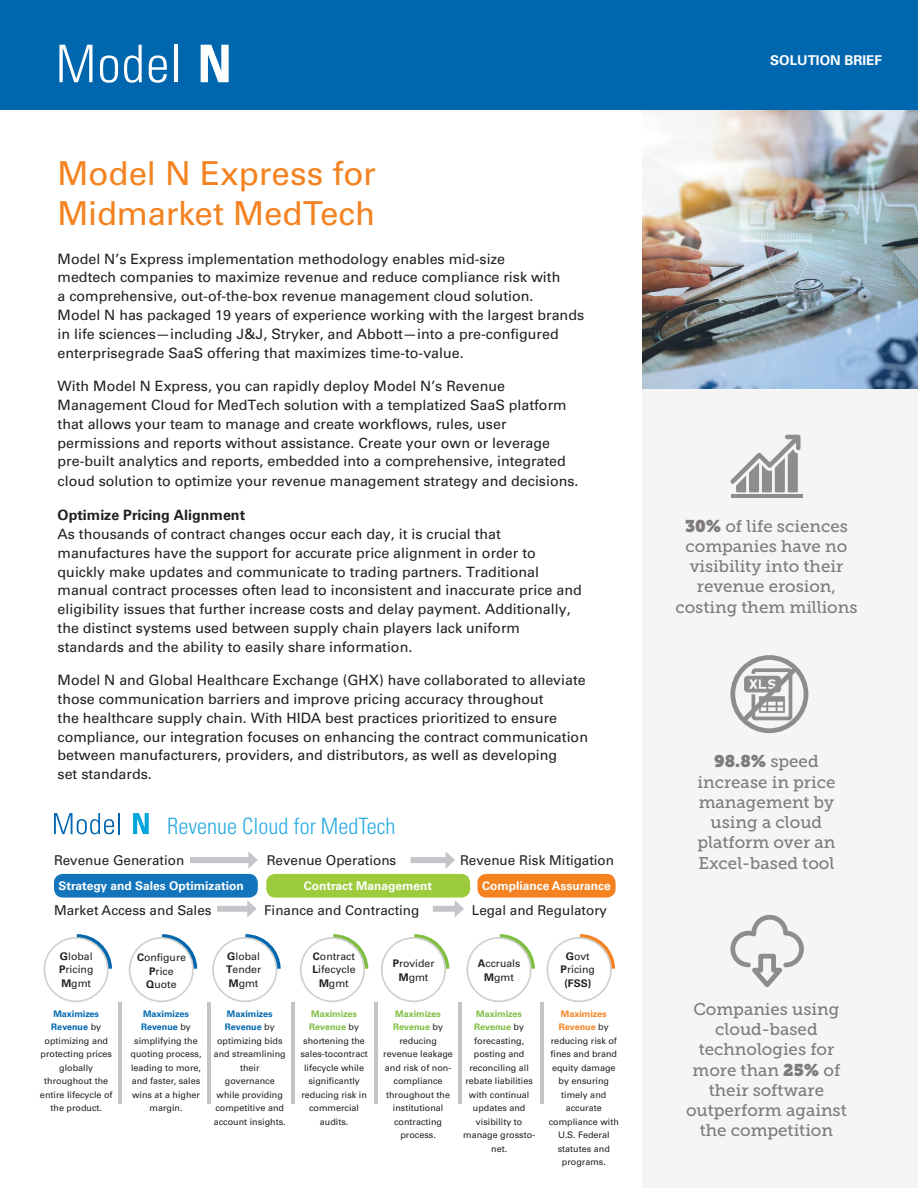
<style>
.page{position:relative;width:918px;height:1188px;background:#fff}
.page>*{position:absolute;margin:0;border:0;box-sizing:border-box;transform-origin:0 0}
.t1{font:33px/40.5px "Univers LT Std";color:#f48220}
.t2{font:300 condensed 22.5px "Univers LT Std";color:#2aabe1}
.t3{font:16.8px/20.2px "Museo Slab 500";color:#7f7b7b;text-align:center}
.t4{font:16.8px "Museo Slab";color:#7f7b7b}
.t5{font:14.25px/18.8px "Univers LT Std";color:#231f20}
.t6{font:700 14.25px "Univers LT Std";color:#231f20}
.t7{font:13.5px "Univers LT Std";color:#231f20}
.t8{font:700 13.5px "Univers LT Std";color:#fff}
.t9{font:700 12px "Univers LT Std";color:#fff}
.t10{font:10.5px/13.5px "Univers LT Std";color:#231f20;text-align:center}
.t11{font:9px/13.5px "Univers LT Std";color:#231f20;text-align:center}
.s1{font-weight:700}
.s2{font-weight:700;color:#0067af}
.s3{font-weight:700;color:#7fbe41}
.s4{font-weight:700;color:#f48220}
.s5{font-family:"Museo Slab"}
.s6{font-family:"Museo Slab 500"}
</style>
<div class="page">
<div style="left:643px;top:118px;width:275px;height:1070px;background:#f5f5f6"></div>
<img style="left:643px;top:110px;width:275px;height:279px">
<svg style="left:54px;top:813px;width:66px;height:21px"></svg>
<svg style="left:133px;top:813px;width:16px;height:21px"></svg>
<svg style="left:580px;top:934px;width:35px;height:35px"></svg>
<div style="left:547px;top:938px;width:64px;height:63px;background:#fff;border-radius:50%"></div>
<div style="left:547px;top:937px;width:65px;height:65px;border:2px solid #cfd1ce;border-radius:50%"></div>
<svg style="left:500px;top:934px;width:35px;height:35px"></svg>
<div style="left:467px;top:938px;width:64px;height:63px;background:#fff;border-radius:50%"></div>
<div style="left:466px;top:937px;width:66px;height:65px;border:2px solid #cfd1ce;border-radius:50%"></div>
<svg style="left:414px;top:934px;width:35px;height:35px"></svg>
<div style="left:382px;top:938px;width:63px;height:63px;background:#fff;border-radius:50%"></div>
<div style="left:381px;top:937px;width:65px;height:65px;border:2px solid #cfd1ce;border-radius:50%"></div>
<svg style="left:333px;top:934px;width:35px;height:35px"></svg>
<div style="left:301px;top:938px;width:63px;height:63px;background:#fff;border-radius:50%"></div>
<div style="left:300px;top:937px;width:65px;height:65px;border:2px solid #cfd1ce;border-radius:50%"></div>
<svg style="left:246px;top:934px;width:35px;height:35px"></svg>
<div style="left:213px;top:938px;width:64px;height:63px;background:#fff;border-radius:50%"></div>
<div style="left:212px;top:937px;width:65px;height:65px;border:2px solid #cfd1ce;border-radius:50%"></div>
<svg style="left:162px;top:934px;width:35px;height:35px"></svg>
<div style="left:130px;top:938px;width:63px;height:63px;background:#fff;border-radius:50%"></div>
<div style="left:129px;top:937px;width:65px;height:65px;border:2px solid #cfd1ce;border-radius:50%"></div>
<svg style="left:77px;top:934px;width:35px;height:35px"></svg>
<div style="left:44px;top:938px;width:64px;height:63px;background:#fff;border-radius:50%"></div>
<div style="left:43px;top:937px;width:66px;height:65px;border:2px solid #cfd1ce;border-radius:50%"></div>
<svg style="left:458px;top:1002px;width:4px;height:101px"></svg>
<svg style="left:541px;top:1002px;width:3px;height:101px"></svg>
<svg style="left:374px;top:1002px;width:4px;height:101px"></svg>
<svg style="left:291px;top:1002px;width:3px;height:101px"></svg>
<svg style="left:208px;top:1002px;width:3px;height:101px"></svg>
<svg style="left:118px;top:1002px;width:3px;height:101px"></svg>
<div style="left:54px;top:874px;width:204px;height:24px;background:#1275bc;border-radius:9px"></div>
<div style="left:266px;top:874px;width:204px;height:24px;background:#9ccb3b;border-radius:9px"></div>
<div style="left:477px;top:874px;width:139px;height:24px;background:#f48220;border-radius:9px"></div>
<div style="left:190px;top:857px;width:61px;height:6px;background:#c3c5c8"></div>
<svg style="left:248px;top:851px;width:10px;height:18px"></svg>
<div style="left:411px;top:857px;width:37px;height:6px;background:#c3c5c8"></div>
<svg style="left:446px;top:852px;width:9px;height:17px"></svg>
<div style="left:433px;top:906px;width:24px;height:6px;background:#c3c5c8"></div>
<svg style="left:455px;top:900px;width:9px;height:17px"></svg>
<div style="left:217px;top:906px;width:33px;height:6px;background:#c3c5c8"></div>
<svg style="left:247px;top:900px;width:10px;height:17px"></svg>
<svg style="left:730px;top:914px;width:74px;height:73px"></svg>
<hr style="left:731px;top:494px;width:72px;height:4px;background:#8d8d8d">
<svg style="left:730px;top:435px;width:71px;height:57px"></svg>
<div style="left:730px;top:655px;width:78px;height:78px;border:5px solid #616161;border-radius:50%"></div>
<svg style="left:736px;top:661px;width:67px;height:67px"></svg>
<div style="left:0;top:0;width:918px;height:110px;background:#0067af"></div>
<svg style="left:59px;top:45px;width:33px;height:37px"></svg>
<svg style="left:100px;top:55px;width:18px;height:28px"></svg>
<svg style="left:124px;top:45px;width:18px;height:38px"></svg>
<svg style="left:149px;top:55px;width:18px;height:28px"></svg>
<hr style="left:175px;top:45px;width:3px;height:37px;background:#fff">
<svg style="left:201px;top:45px;width:28px;height:37px"></svg>
<h1 class="t1" style="left:58px;top:153px;width:320px">Model N Express for<br>Midmarket MedTech</h1>
<p class="t5" style="left:58px;top:249px;width:528px">Model N’s Express implementation methodology enables mid-size<br>medtech companies to maximize revenue and reduce compliance risk with<br>a comprehensive, out-of-the-box revenue management cloud solution.<br>Model N has packaged 19 years of experience working with the largest brands in life sciences—including J&amp;J, Stryker, and Abbott—into a pre-configured enterprisegrade SaaS offering that maximizes time-to-value.</p>
<p class="t5" style="left:58px;top:377px;width:522px">With Model N Express, you can rapidly deploy Model N’s Revenue Management Cloud for MedTech solution with a templatized SaaS platform that allows your team to manage and create workflows, rules, user permissions and reports without assistance. Create your own or leverage pre-built analytics and reports, embedded into a comprehensive, integrated cloud solution to optimize your revenue management strategy and decisions.</p>
<p class="t6" style="left:58px;top:507px;width:189px">Optimize Pricing Alignment</p>
<p class="t5" style="left:58px;top:525px;width:526px">As thousands of contract changes occur each day, it is crucial that manufactures have the support for accurate price alignment in order to quickly make updates and communicate to trading partners. Traditional manual contract processes often lead to inconsistent and inaccurate price and eligibility issues that further increase costs and delay payment. Additionally, the distinct systems used between supply chain players lack uniform standards and the ability to easily share information.</p>
<p class="t5" style="left:58px;top:671px;width:532px">Model N and Global Healthcare Exchange (GHX) have collaborated to alleviate those communication barriers and improve pricing accuracy throughout<br>the healthcare supply chain. With HIDA best practices prioritized to ensure compliance, our integration focuses on enhancing the contract communication between manufacturers, providers, and distributors, as well as developing<br>set standards.</p>
<h2 class="t2" style="left:167px;top:813px;width:230px">Revenue Cloud for MedTech</h2>
<p class="t7" style="left:54px;top:852px;width:132px">Revenue Generation</p>
<p class="t7" style="left:267px;top:852px;width:131px">Revenue Operations</p>
<p class="t7" style="left:460px;top:852px;width:155px">Revenue Risk Mitigation</p>
<p class="t9" style="left:58px;top:879px;width:187px">Strategy and Sales Optimization</p>
<p class="t9" style="left:304px;top:879px;width:130px">Contract Management</p>
<p class="t9" style="left:482px;top:879px;width:130px">Compliance Assurance</p>
<p class="t7" style="left:54px;top:903px;width:159px">Market Access and Sales</p>
<p class="t7" style="left:264px;top:903px;width:157px">Finance and Contracting</p>
<p class="t7" style="left:472px;top:903px;width:137px">Legal and Regulatory</p>
<p class="t10" style="left:59px;top:949px;width:36px;text-align:justify"><span class="s1">G</span>lobal <span class="s1">P</span>ricing <span class="s1">M</span>gmt</p>
<p class="t11" style="left:40px;top:1007px;width:74px"><span class="s2">Maximizes<br>Revenue</span> by optimizing and protecting prices globally throughout the entire lifecycle of the product.</p>
<p class="t11" style="left:131px;top:1007px;width:73px"><span class="s2">Maximizes<br>Revenue</span> by simplifying the quoting process, leading to more, and faster, sales wins at a higher margin.</p>
<p class="t11" style="left:214px;top:1007px;width:74px"><span class="s2">Maximizes<br>Revenue</span> by optimizing bids and streamlining their<br>governance while providing competitive and account insights.</p>
<p class="t11" style="left:300px;top:1007px;width:69px"><span class="s3">Maximizes<br>Revenue</span> by shortening the sales-tocontract lifecycle while significantly reducing risk in commercial audits.</p>
<p class="t11" style="left:383px;top:1007px;width:71px"><span class="s3">Maximizes<br>Revenue</span> by reducing revenue leakage and risk of non&shy;compliance throughout the institutional contracting process.</p>
<p class="t11" style="left:463px;top:1007px;width:74px"><span class="s3">Maximizes<br>Revenue</span> by forecasting, posting and reconciling all rebate liabilities with continual updates and visibility to manage grossto&shy;net.</p>
<p class="t11" style="left:549px;top:1007px;width:72px"><span class="s4">Maximizes<br>Revenue</span> by reducing risk of fines and brand equity damage by ensuring timely and accurate compliance with<br>U.S. Federal statutes and programs.</p>
<p class="t10" style="left:137px;top:951px;width:51px"><span class="s1">C</span>onfigure<br><span class="s1">P</span>rice<br><span class="s1">Q</span>uote</p>
<p class="t10" style="left:226px;top:949px;width:37px;text-align:justify"><span class="s1">G</span>lobal <span class="s1">T</span>ender <span class="s1">M</span>gmt</p>
<p class="t10" style="left:312px;top:949px;width:45px"><span class="s1">C</span>ontract<br><span class="s1">L</span>ifecycle<br><span class="s1">M</span>gmt</p>
<p class="t10" style="left:393px;top:957px;width:43px"><span class="s1">P</span>rovider<br><span class="s1">M</span>gmt</p>
<p class="t10" style="left:478px;top:957px;width:44px"><span class="s1">A</span>ccruals<br><span class="s1">M</span>gmt</p>
<p class="t10" style="left:561px;top:949px;width:36px"><span class="s1">G</span>ovt<br><span class="s1">P</span>ricing <span class="s1">(FSS)</span></p>
<p class="t8" style="left:770px;top:52px;width:113px">SOLUTION BRIEF</p>
<p class="t3" style="left:675px;top:516px;width:184px"><span class="s5">30%</span> of life sciences companies have no visibility into their revenue erosion, costing them millions</p>
<p class="t4" style="left:714px;top:751px;width:106px">98.8% <span class="s6">speed</span></p>
<p class="t3" style="left:697px;top:772px;width:139px">increase in price management by using a cloud platform over an<br>Excel-based tool</p>
<p class="t3" style="left:686px;top:999px;width:162px">Companies using cloud-based technologies for more than <span class="s5">25%</span> of their software outperform against the competition</p>
</div>
